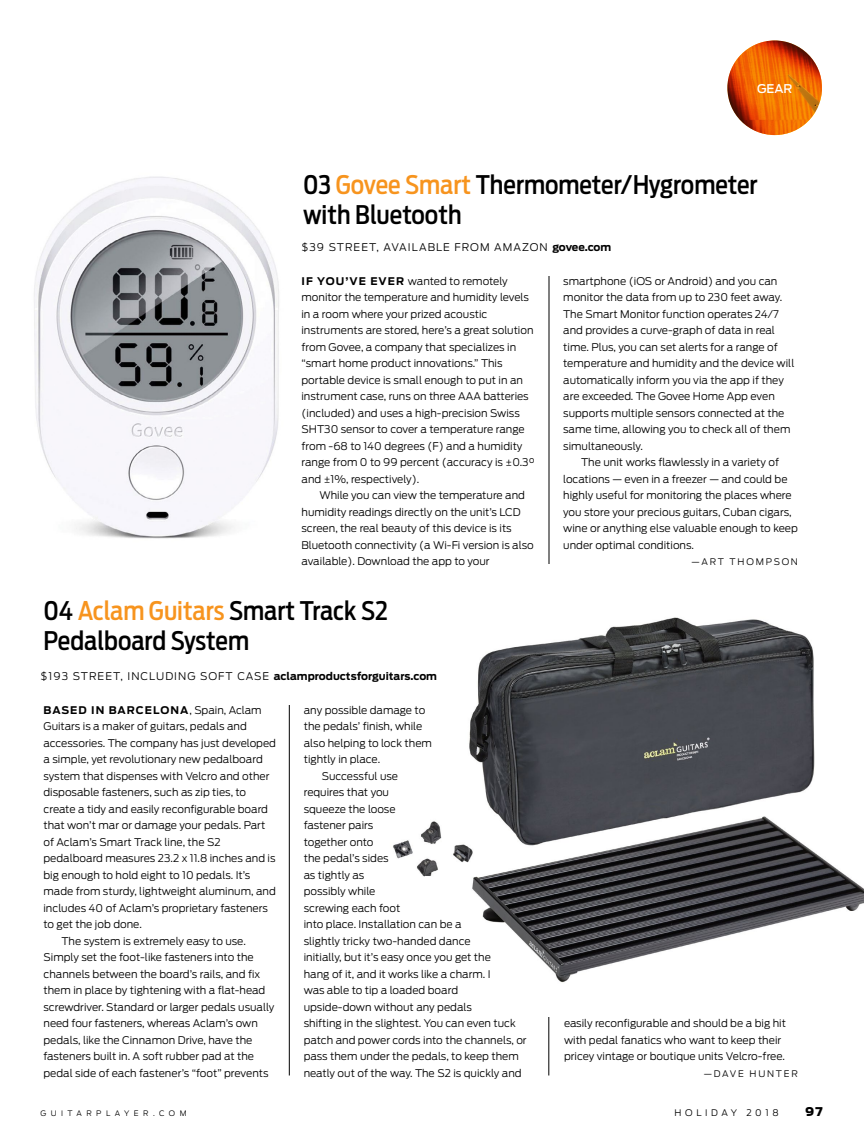
<style>
.page{position:relative;width:864px;height:1134px;background:#fff}
.page>*{position:absolute;margin:0;border:0;box-sizing:border-box;transform-origin:0 0}
.t1{font:500 25.5px/30px "Antenna Cond";color:#000}
.t2{font:500 12px "Antenna";color:#fff}
.t3{font:900 12px "Antenna";color:#000}
.t4{font:300 10.5px/16.5px "Antenna";color:#000}
.t5{font:300 10.5px "Antenna";letter-spacing:.1em;color:#000}
.t6{font:700 10.5px "Antenna";letter-spacing:.1em;color:#000}
.t7{font:300 9px "Antenna";letter-spacing:.2em;color:#000}
.t8{font:300 9px "Antenna";letter-spacing:.4em;color:#000}
.t9{font:300 7.5px "Antenna";letter-spacing:.6em;color:#000}
.s1{color:#f7941e}
.s2{font-weight:700}
.s3{font-family:"Klavika";font-size:12px}
.s4{font-weight:300}
</style>
<div class="page">
<img style="left:727px;top:40px;width:95px;height:95px">
<hr style="left:549px;top:276px;width:1px;height:288px;background:#000">
<hr style="left:289px;top:705px;width:1px;height:371px;background:#000">
<hr style="left:549px;top:1017px;width:1px;height:59px;background:#000">
<img style="left:34px;top:176px;width:245px;height:363px">
<img style="left:393px;top:617px;width:471px;height:366px">
<p class="t2" style="left:757px;top:81px;width:37px">GEAR</p>
<h1 class="t1" style="left:303px;top:170px;width:456px">03 <span class="s1">Govee Smart</span> Thermometer/Hygrometer with Bluetooth</h1>
<p class="t5" style="left:302px;top:241px;width:311px">$39 STREET, AVAILABLE FROM AMAZON <span class="s2">govee.com</span></p>
<p class="t4" style="left:302px;top:273px;width:235px"><span class="s2">IF YOU’VE EVER</span> wanted to remotely monitor the temperature and humidity levels in a room where your prized acoustic instruments are stored, here’s a great solution from Govee, a company that specializes in “smart home product innovations.” This portable device is small enough to put in an instrument case, runs on three AAA batteries (included) and uses a high-precision Swiss SHT30 sensor to cover a temperature range from -68 to 140 degrees (F) and a humidity range from 0 to 99 percent (accuracy is <span class="s3">±</span>0.3° and <span class="s3">±</span>1%, respectively).</p>
<p class="t4" style="left:301px;top:487px;width:234px;text-indent:18px">While you can view the temperature and humidity readings directly on the unit’s LCD screen, the real beauty of this device is its Bluetooth connectivity (a Wi-Fi version is also available). Download the app to your</p>
<h1 class="t1" style="left:44px;top:596px;width:346px">04 <span class="s1">Aclam Guitars</span> Smart Track S2<br>Pedalboard System</h1>
<p class="t5" style="left:41px;top:670px;width:398px">$193 STREET, INCLUDING SOFT CASE <span class="s2">aclamproductsforguitars.com</span></p>
<p class="t6" style="left:44px;top:704px;width:220px">BASED IN BARCELONA<span class="s4">, Spain, Aclam</span></p>
<p class="t4" style="left:44px;top:718px;width:205px">Guitars is a maker of guitars, pedals and</p>
<p class="t4" style="left:44px;top:735px;width:234px">accessories. The company has just developed</p>
<p class="t4" style="left:44px;top:751px;width:221px">a simple, yet revolutionary new pedalboard</p>
<p class="t4" style="left:44px;top:768px;width:228px">system that dispenses with Velcro and other</p>
<p class="t4" style="left:44px;top:784px;width:204px">disposable fasteners, such as zip ties, to</p>
<p class="t4" style="left:44px;top:801px;width:226px">create a tidy and easily reconfigurable board</p>
<p class="t4" style="left:44px;top:817px;width:223px">that won’t mar or damage your pedals. Part</p>
<p class="t4" style="left:44px;top:834px;width:179px">of Aclam’s Smart Track line, the S2</p>
<p class="t4" style="left:44px;top:850px;width:234px">pedalboard measures 23.2 x 11.8 inches and is</p>
<p class="t4" style="left:44px;top:867px;width:208px">big enough to hold eight to 10 pedals. It’s</p>
<p class="t4" style="left:44px;top:883px;width:234px">made from sturdy, lightweight aluminum, and</p>
<p class="t4" style="left:44px;top:900px;width:226px">includes 40 of Aclam’s proprietary fasteners</p>
<p class="t4" style="left:44px;top:916px;width:100px">to get the job done.</p>
<p class="t4" style="left:62px;top:933px;width:186px">The system is extremely easy to use.</p>
<p class="t4" style="left:44px;top:949px;width:212px">Simply set the foot-like fasteners into the</p>
<p class="t4" style="left:44px;top:966px;width:218px">channels between the board’s rails, and fix</p>
<p class="t4" style="left:44px;top:982px;width:223px">them in place by tightening with a flat-head</p>
<p class="t4" style="left:44px;top:999px;width:232px">screwdriver. Standard or larger pedals usually</p>
<p class="t4" style="left:44px;top:1015px;width:216px">need four fasteners, whereas Aclam’s own</p>
<p class="t4" style="left:44px;top:1032px;width:210px">pedals, like the Cinnamon Drive, have the</p>
<p class="t4" style="left:44px;top:1048px;width:212px">fasteners built in. A soft rubber pad at the</p>
<p class="t4" style="left:44px;top:1065px;width:227px">pedal side of each fastener’s “foot” prevents</p>
<p class="t4" style="left:304px;top:702px;width:123px">any possible damage to</p>
<p class="t4" style="left:304px;top:718px;width:120px">the pedals’ finish, while</p>
<p class="t4" style="left:304px;top:735px;width:130px">also helping to lock them</p>
<p class="t4" style="left:304px;top:751px;width:78px">tightly in place.</p>
<p class="t4" style="left:322px;top:768px;width:78px">Successful use</p>
<p class="t4" style="left:304px;top:784px;width:87px">requires that you</p>
<p class="t4" style="left:304px;top:801px;width:93px">squeeze the loose</p>
<p class="t4" style="left:304px;top:817px;width:71px">fastener pairs</p>
<p class="t4" style="left:304px;top:834px;width:71px">together onto</p>
<p class="t4" style="left:304px;top:850px;width:86px">the pedal’s sides</p>
<p class="t4" style="left:304px;top:867px;width:62px">as tightly as</p>
<p class="t4" style="left:304px;top:883px;width:73px">possibly while</p>
<p class="t4" style="left:304px;top:900px;width:98px">screwing each foot</p>
<p class="t4" style="left:304px;top:916px;width:160px">into place. Installation can be a</p>
<p class="t4" style="left:304px;top:933px;width:168px">slightly tricky two-handed dance</p>
<p class="t4" style="left:304px;top:949px;width:189px">initially, but it’s easy once you get the</p>
<p class="t4" style="left:304px;top:966px;width:188px">hang of it, and it works like a charm. I</p>
<p class="t4" style="left:304px;top:982px;width:156px">was able to tip a loaded board</p>
<p class="t4" style="left:304px;top:999px;width:170px">upside-down without any pedals</p>
<p class="t4" style="left:304px;top:1015px;width:214px">shifting in the slightest. You can even tuck</p>
<p class="t4" style="left:304px;top:1032px;width:225px">patch and power cords into the channels, or</p>
<p class="t4" style="left:304px;top:1048px;width:217px">pass them under the pedals, to keep them</p>
<p class="t4" style="left:304px;top:1065px;width:219px">neatly out of the way. The S2 is quickly and</p>
<p class="t4" style="left:563px;top:273px;width:233px">smartphone (iOS or Android) and you can monitor the data from up to 230 feet away.<br>The Smart Monitor function operates 24/7 and provides a curve-graph of data in real time. Plus, you can set alerts for a range of temperature and humidity and the device will automatically inform you via the app if they are exceeded. The Govee Home App even supports multiple sensors connected at the same time, allowing you to check all of them simultaneously.</p>
<p class="t4" style="left:563px;top:454px;width:236px;text-indent:18px">The unit works flawlessly in a variety of locations — even in a freezer — and could be highly useful for monitoring the places where you store your precious guitars, Cuban cigars, wine or anything else valuable enough to keep under optimal conditions.</p>
<p class="t7" style="left:692px;top:557px;width:108px">—ART THOMPSON</p>
<p class="t4" style="left:564px;top:1015px;width:224px">easily reconfigurable and should be a big hit with pedal fanatics who want to keep their pricey vintage or boutique units Velcro-free.</p>
<p class="t7" style="left:704px;top:1068px;width:96px">—DAVE HUNTER</p>
<p class="t9" style="left:40px;top:1109px;width:148px">GUITARPLAYER.COM</p>
<p class="t8" style="left:675px;top:1107px;width:105px">HOLIDAY 2018</p>
<p class="t3" style="left:805px;top:1104px;width:19px">97</p>
</div>
